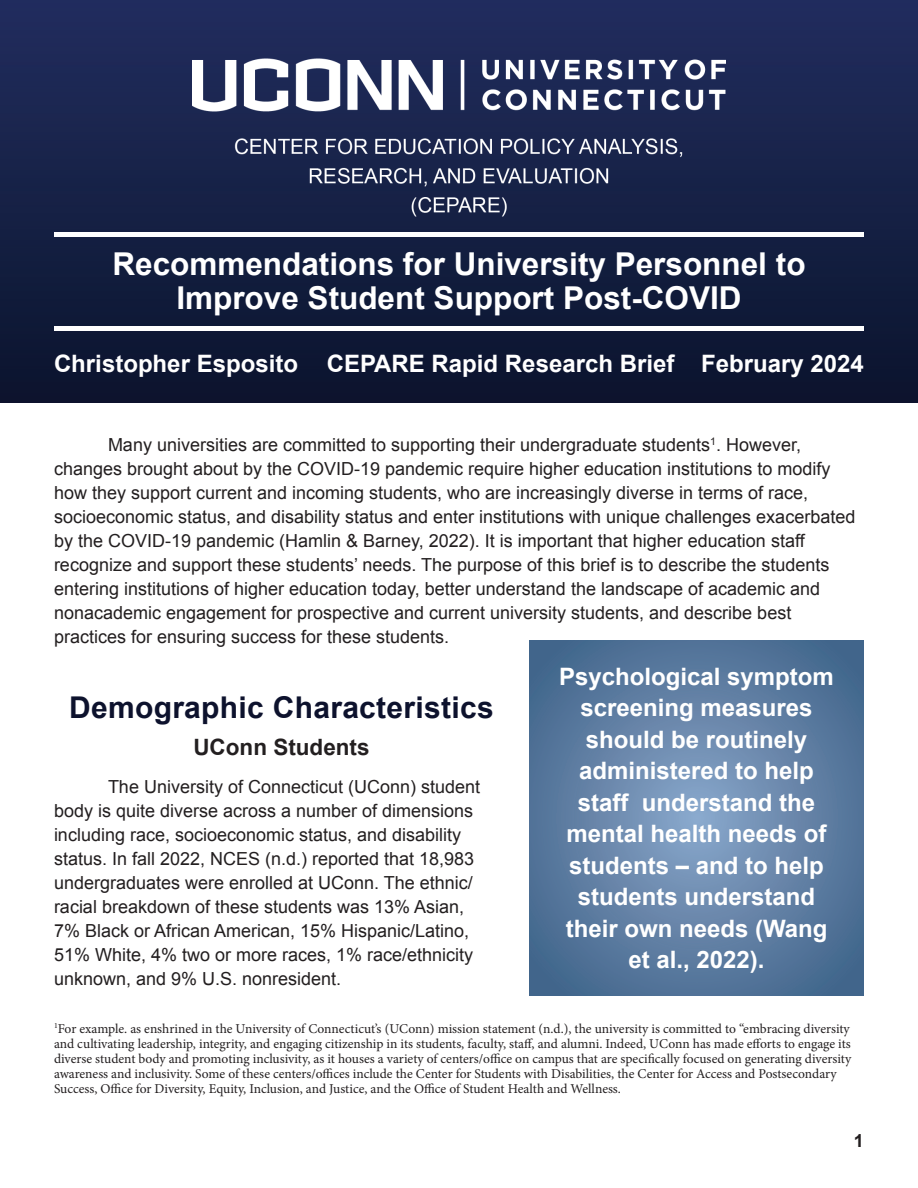
<style>
.page{position:relative;width:918px;height:1188px;background:#fff}
.page>*{position:absolute;margin:0;border:0;box-sizing:border-box;transform-origin:0 0}
.t1{font:700 31.5px/34.5px "Arial";color:#fff;text-align:center}
.t2{font:700 30px "Arial";letter-spacing:.01em;color:#0d122d}
.t3{font:700 24px/31.5px "Arial";color:#fff;text-align:center}
.t4{font:700 22.5px "Arial";color:#231f20}
.t5{font:18px/24px "Arial";color:#231f20}
.t6{font:700 18px "Arial";color:#231f20}
.t7{font:13.5px/15px "Minion Pro";color:#231f20}
</style>
<div class="page">
<div style="left:0;top:0;width:918px;height:402px;background:linear-gradient(to bottom,#202c5d,#0e1730)"></div>
<hr style="left:54px;top:326px;width:810px;height:4px;background:#fff">
<div style="left:54px;top:232px;width:810px;height:5px;background:#fff"></div>
<svg style="left:529px;top:640px;width:335px;height:355px;background:#5e7ea2"></svg>
<img style="left:192px;top:56px;width:534px;height:163px">
<h1 class="t1" style="left:112px;top:247px;width:695px">Recommendations for University Personnel to<br>Improve Student Support Post-COVID</h1>
<h2 class="t3" style="left:54px;top:349px;width:246px">Christopher Esposito</h2>
<h2 class="t3" style="left:701px;top:349px;width:164px">February 2024</h2>
<h2 class="t3" style="left:327px;top:349px;width:349px">CEPARE Rapid Research Brief</h2>
<p class="t5" style="left:54px;top:433px;width:803px;text-indent:54px">Many universities are committed to supporting their undergraduate students<sup>1</sup>. However, changes brought about by the COVID-19 pandemic require higher education institutions to modify how they support current and incoming students, who are increasingly diverse in terms of race, socioeconomic status, and disability status and enter institutions with unique challenges exacerbated by the COVID-19 pandemic (Hamlin &amp; Barney, 2022). It is important that higher education staff recognize and support these students’ needs. The purpose of this brief is to describe the students entering institutions of higher education today, better understand the landscape of academic and nonacademic engagement for prospective and current university students, and describe best practices for ensuring success for these students.</p>
<h4 class="t2" style="left:69px;top:687px;width:426px">Demographic Characteristics</h4>
<p class="t4" style="left:193px;top:733px;width:178px">UConn Students</p>
<p class="t5" style="left:54px;top:775px;width:428px;text-indent:54px">The University of Connecticut (UConn) student body is quite diverse across a number of dimensions including race, socioeconomic status, and disability status. In fall 2022, NCES (n.d.) reported that 18,983 undergraduates were enrolled at UConn. The ethnic/ racial breakdown of these students was 13% Asian, 7% Black or African American, 15% Hispanic/Latino, 51% White, 4% two or more races, 1% race/ethnicity unknown, and 9% U.S. nonresident.</p>
<h3 class="t3" style="left:559px;top:662px;width:276px">Psychological symptom screening measures should be routinely administered to help staff understand the mental health needs of students – and to help students understand their own needs (Wang et al., 2022).</h3>
<p class="t7" style="left:54px;top:1021px;width:799px"><sup>1</sup>For example. as enshrined in the University of Connecticut’s (UConn) mission statement (n.d.), the university is committed to “embracing diversity and cultivating leadership, integrity, and engaging citizenship in its students, faculty, staff, and alumni. Indeed, UConn has made efforts to engage its diverse student body and promoting inclusivity, as it houses a variety of centers/office on campus that are specifically focused on generating diversity awareness and inclusivity. Some of these centers/offices include the Center for Students with Disabilities, the Center for Access and Postsecondary Success, Office for Diversity, Equity, Inclusion, and Justice, and the Office of Student Health and Wellness.</p>
<p class="t6" style="left:854px;top:1129px;width:12px">1</p>
</div>
